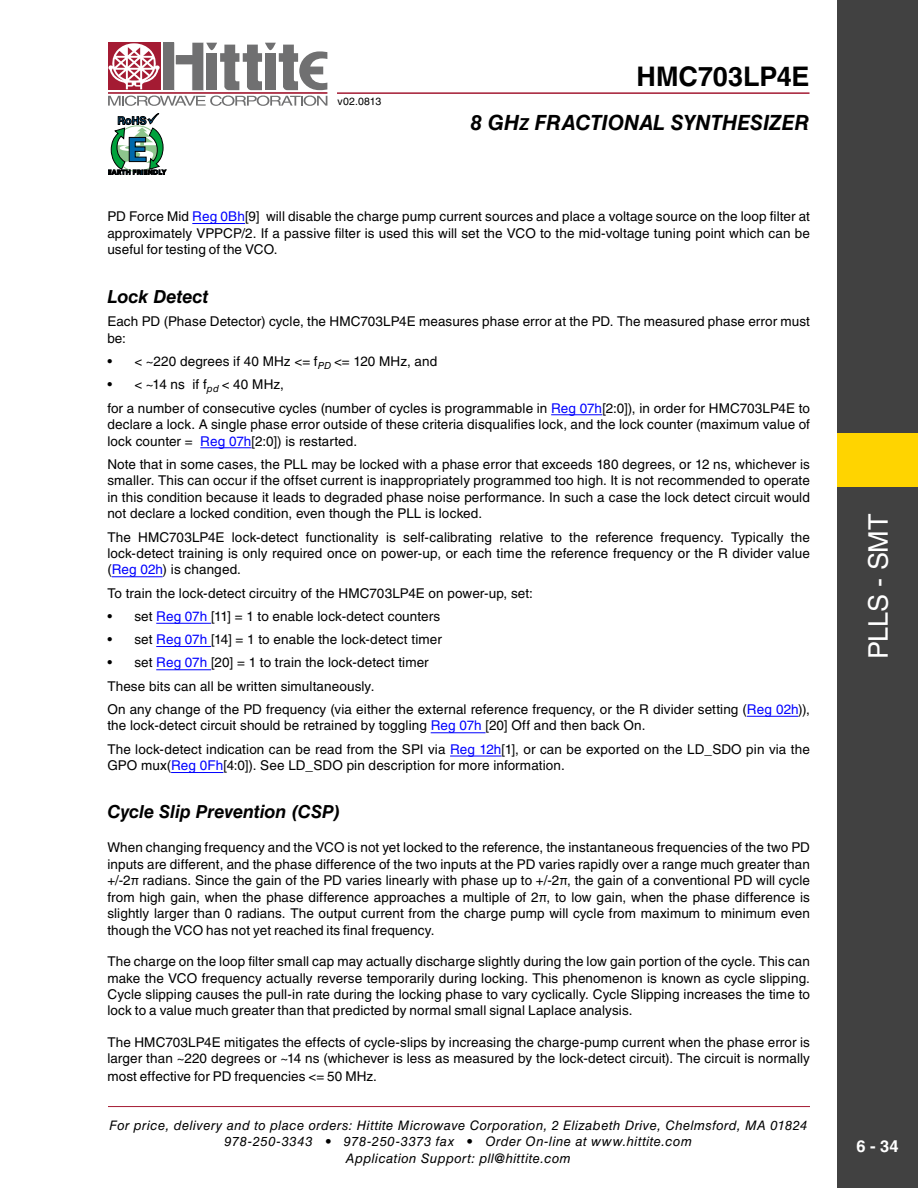
<style>
.page{position:relative;width:918px;height:1188px;background:#fff}
.page>*{position:absolute;margin:0;border:0;box-sizing:border-box;transform-origin:0 0}
.t1{font:700 27px "Helvetica LT Std";color:#000}
.t2{font:27px "Helvetica LT Std";letter-spacing:-.01em;color:#fff}
.t3{font:italic 700 21px "Helvetica LT Std";letter-spacing:-.005em;color:#000}
.t4{font:italic 700 18px "Helvetica LT Std";letter-spacing:-.005em;color:#000}
.t5{font:700 16.5px "Helvetica LT Std";color:#fff}
.t6{font:13.5px/16.5px "Helvetica LT Std";letter-spacing:.01em;color:#000}
.t7{font:italic 13.2px/16.5px "Helvetica LT Std";letter-spacing:.03em;color:#000;text-align:center}
.t8{font:10.5px "Helvetica LT Std";letter-spacing:.02em;color:#000}
.s1{font-size:16.5px}
.s2{color:#00f}
</style>
<div class="page">
<hr style="left:108px;top:1106px;width:702px;height:1px;background:#a41b33">
<div style="left:163px;top:43px;width:11px;height:47px;background:#707071"></div>
<div style="left:108px;top:43px;width:52px;height:47px;background:#a41b33"></div>
<hr style="left:108px;top:92px;width:219px;height:2px;background:#a41b33">
<svg style="left:176px;top:43px;width:151px;height:47px"></svg>
<svg style="left:108px;top:96px;width:219px;height:10px"></svg>
<svg style="left:108px;top:43px;width:52px;height:46px"></svg>
<hr style="left:337px;top:92px;width:473px;height:2px;background:#a41b33">
<svg style="left:108px;top:113px;width:58px;height:62px"></svg>
<div style="left:837px;top:0;width:81px;height:1188px;background:#414141"></div>
<div style="left:837px;top:433px;width:81px;height:54px;background:#ffd400"></div>
<hr style="left:192px;top:223px;width:53px;height:1px;background:#00f">
<hr style="left:551px;top:414px;width:51px;height:1px;background:#00f">
<hr style="left:200px;top:447px;width:52px;height:1px;background:#00f">
<hr style="left:112px;top:576px;width:51px;height:1px;background:#00f">
<hr style="left:156px;top:623px;width:55px;height:1px;background:#00f">
<hr style="left:156px;top:646px;width:55px;height:1px;background:#00f">
<hr style="left:156px;top:669px;width:55px;height:1px;background:#00f">
<hr style="left:747px;top:716px;width:51px;height:1px;background:#00f">
<hr style="left:431px;top:732px;width:55px;height:1px;background:#00f">
<hr style="left:450px;top:756px;width:52px;height:1px;background:#00f">
<hr style="left:171px;top:772px;width:52px;height:1px;background:#00f">
<p class="t8" style="left:338px;top:95px;width:45px">v02.0813</p>
<h1 class="t1" style="left:636px;top:60px;width:175px">HMC703LP4E</h1>
<h2 class="t3" style="left:470px;top:109px;width:341px">8 GH<span class="s1">z</span> fractional synthesizer</h2>
<p class="t6" style="left:107px;top:208px;width:704px;text-align:justify">PD Force Mid <span class="s2">Reg 0Bh</span>[9] will disable the charge pump current sources and place a voltage source on the loop filter at approximately VPPCP/2. If a passive filter is used this will set the VCO to the mid-voltage tuning point which can be useful for testing of the VCO.</p>
<h3 class="t4" style="left:107px;top:286px;width:103px">Lock Detect</h3>
<p class="t6" style="left:107px;top:313px;width:704px">Each PD (Phase Detector) cycle, the HMC703LP4E measures phase error at the PD. The measured phase error must be:</p>
<p class="t6" style="left:107px;top:353px;width:331px">• &lt; ~220 degrees if 40 MHz &lt;= f<sub>PD</sub> &lt;= 120 MHz, and</p>
<p class="t6" style="left:107px;top:373px;width:704px;line-height:23.2px">• &lt; ~14 ns if f<sub>pd</sub> &lt; 40 MHz,<br>for a number of consecutive cycles (number of cycles is programmable in <span class="s2">Reg 07h</span>[2:0]), in order for HMC703LP4E to</p>
<p class="t6" style="left:107px;top:416px;width:704px">declare a lock. A single phase error outside of these criteria disqualifies lock, and the lock counter (maximum value of lock counter = <span class="s2">Reg 07h</span>[2:0]) is restarted.</p>
<p class="t6" style="left:107px;top:456px;width:704px;text-align:justify">Note that in some cases, the PLL may be locked with a phase error that exceeds 180 degrees, or 12 ns, whichever is smaller. This can occur if the offset current is inappropriately programmed too high. It is not recommended to operate in this condition because it leads to degraded phase noise performance. In such a case the lock detect circuit would not declare a locked condition, even though the PLL is locked.</p>
<p class="t6" style="left:107px;top:528px;width:704px;text-align:justify">The HMC703LP4E lock-detect functionality is self-calibrating relative to the reference frequency. Typically the lock-detect training is only required once on power-up, or each time the reference frequency or the R divider value (<span class="s2">Reg 02h</span>) is changed.</p>
<p class="t6" style="left:107px;top:585px;width:427px">To train the lock-detect circuitry of the HMC703LP4E on power-up, set:</p>
<p class="t6" style="left:107px;top:608px;width:334px">• set <span class="s2">Reg 07h</span> [11] = 1 to enable lock-detect counters</p>
<p class="t6" style="left:107px;top:631px;width:336px">• set <span class="s2">Reg 07h</span> [14] = 1 to enable the lock-detect timer</p>
<p class="t6" style="left:107px;top:651px;width:704px;line-height:23.2px">• set <span class="s2">Reg 07h</span> [20] = 1 to train the lock-detect timer<br>These bits can all be written simultaneously.<br>On any change of the PD frequency (via either the external reference frequency, or the R divider setting (<span class="s2">Reg 02h</span>)),</p>
<p class="t6" style="left:107px;top:714px;width:704px;line-height:23.2px">the lock-detect circuit should be retrained by toggling <span class="s2">Reg 07h</span> [20] Off and then back On.<br>The lock-detect indication can be read from the SPI via <span class="s2">Reg 12h</span>[1], or can be exported on the LD_SDO pin via the</p>
<p class="t6" style="left:107px;top:757px;width:459px">GPO mux(<span class="s2">Reg 0Fh</span>[4:0]). See LD_SDO pin description for more information.</p>
<h3 class="t4" style="left:107px;top:801px;width:235px">Cycle Slip Prevention (CS P)</h3>
<p class="t6" style="left:107px;top:839px;width:704px;text-align:justify">When changing frequency and the VCO is not yet locked to the reference, the instantaneous frequencies of the two PD inputs are different, and the phase difference of the two inputs at the PD varies rapidly over a range much greater than +/-2π radians. Since the gain of the PD varies linearly with phase up to +/-2π, the gain of a conventional PD will cycle from high gain, when the phase difference approaches a multiple of 2π, to low gain, when the phase difference is slightly larger than 0 radians. The output current from the charge pump will cycle from maximum to minimum even though the VCO has not yet reached its final frequency.</p>
<p class="t6" style="left:107px;top:953px;width:704px;text-align:justify">The charge on the loop filter small cap may actually discharge slightly during the low gain portion of the cycle. This can make the VCO frequency actually reverse temporarily during locking. This phenomenon is known as cycle slipping.<br>Cycle slipping causes the pull-in rate during the locking phase to vary cyclically. Cycle Slipping increases the time to lock to a value much greater than that predicted by normal small signal Laplace analysis.</p>
<p class="t6" style="left:107px;top:1034px;width:704px">The HMC703LP4E mitigates the effects of cycle-slips by increasing the charge-pump current when the phase error is larger than ~220 degrees or ~14 ns (whichever is less as measured by the lock-detect circuit). The circuit is normally</p>
<p class="t6" style="left:107px;top:1068px;width:271px">most effective for PD frequencies &lt;= 50 MHz.</p>
<p class="t7" style="left:109px;top:1117px;width:700px">For price, delivery and to place orders: Hittite Microwave Corporation, 2 Elizabeth Drive, Chelmsford, MA 01824<br>978-250-3343 • 978-250-3373 fax • Order On-line at www.hittite.com<br>Application Support: pll@hittite.com</p>
<h1 class="t2" style="left:863px;top:659px;width:147px;rotate:-90deg">plls - SMT</h1>
<p class="t5" style="left:856px;top:1136px;width:44px">6 - 34</p>
</div>
